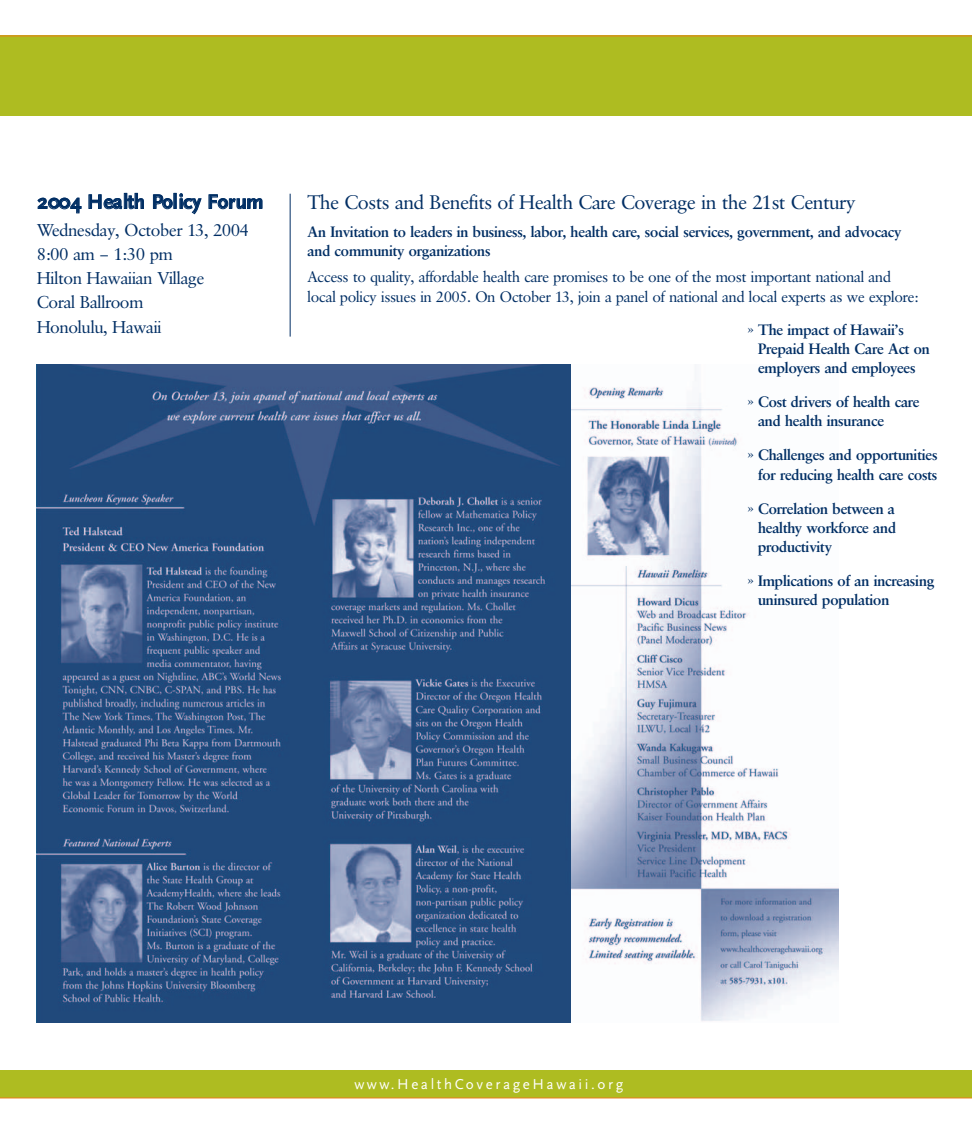
<style>
.page{position:relative;width:972px;height:1134px;background:#fff}
.page>*{position:absolute;margin:0;border:0;box-sizing:border-box;transform-origin:0 0}
.t1{font:700 20.7px "Scala Sans";letter-spacing:-.01em;color:#002e64}
.t2{font:19.5px "Sabon BQ";color:#002e64}
.t3{font:17.1px/24.3px "Sabon BQ";color:#002e64}
.t4{font:700 15px/19.2px "Sabon BQ";color:#002e64}
.t5{font:15px/19.2px "Sabon BQ";color:#002e64}
.t6{font:15px "Scala Sans";letter-spacing:.17em;color:#fff}
.s1{font-weight:400}
</style>
<div class="page">
<img style="left:36px;top:364px;width:536px;height:659px">
<img style="left:572px;top:387px;width:266px;height:634px">
<hr style="left:290px;top:194px;width:1px;height:143px;background:#002e64">
<div style="left:0;top:1071px;width:972px;height:27px;background:#aebc21"></div>
<div style="left:0;top:36px;width:972px;height:80px;background:#aebc21"></div>
<hr style="left:0;top:36px;width:972px;height:1px;background:#ea7e1d">
<hr style="left:0;top:1098px;width:972px;height:1px;background:#ea7e1d">
<h1 class="t1" style="left:38px;top:189px;width:227px">2004 Health Policy Forum</h1>
<p class="t3" style="left:37px;top:218px;width:213px">Wednesday, October 13, 2004<br>8:00 am – 1:30 pm<br>Hilton Hawaiian Village<br>Coral Ballroom<br>Honolulu, Hawaii</p>
<h2 class="t2" style="left:308px;top:191px;width:549px">The Costs and Benefits of Health Care Coverage in the 21st Century</h2>
<p class="t4" style="left:308px;top:222px;width:595px">An Invitation to leaders in business, labor, health care, social services, government, and advocacy and community organizations</p>
<p class="t5" style="left:308px;top:268px;width:612px">Access to quality, affordable health care promises to be one of the most important national and local policy issues in 2005. On October 13, join a panel of national and local experts as we explore:</p>
<p class="t4" style="left:758px;top:320px;width:173px;text-indent:-10px"><span class="s1">»</span> The impact of Hawaii’s<br>Prepaid Health Care Act on employers and employees</p>
<p class="t4" style="left:758px;top:393px;width:163px;text-indent:-10px"><span class="s1">»</span> Cost drivers of health care and health insurance</p>
<p class="t4" style="left:747px;top:446px;width:191px;text-align:right"><span class="s1">»</span> Challenges and opportunities for reducing health care costs</p>
<p class="t4" style="left:758px;top:499px;width:139px;text-align:justify;text-indent:-10px"><span class="s1">»</span> Correlation between a healthy workforce and productivity</p>
<p class="t4" style="left:758px;top:571px;width:178px;text-indent:-10px"><span class="s1">»</span> Implications of an increasing uninsured population</p>
<p class="t6" style="left:354px;top:1075px;width:270px">www.HealthCoverageHawaii.org</p>
</div>
